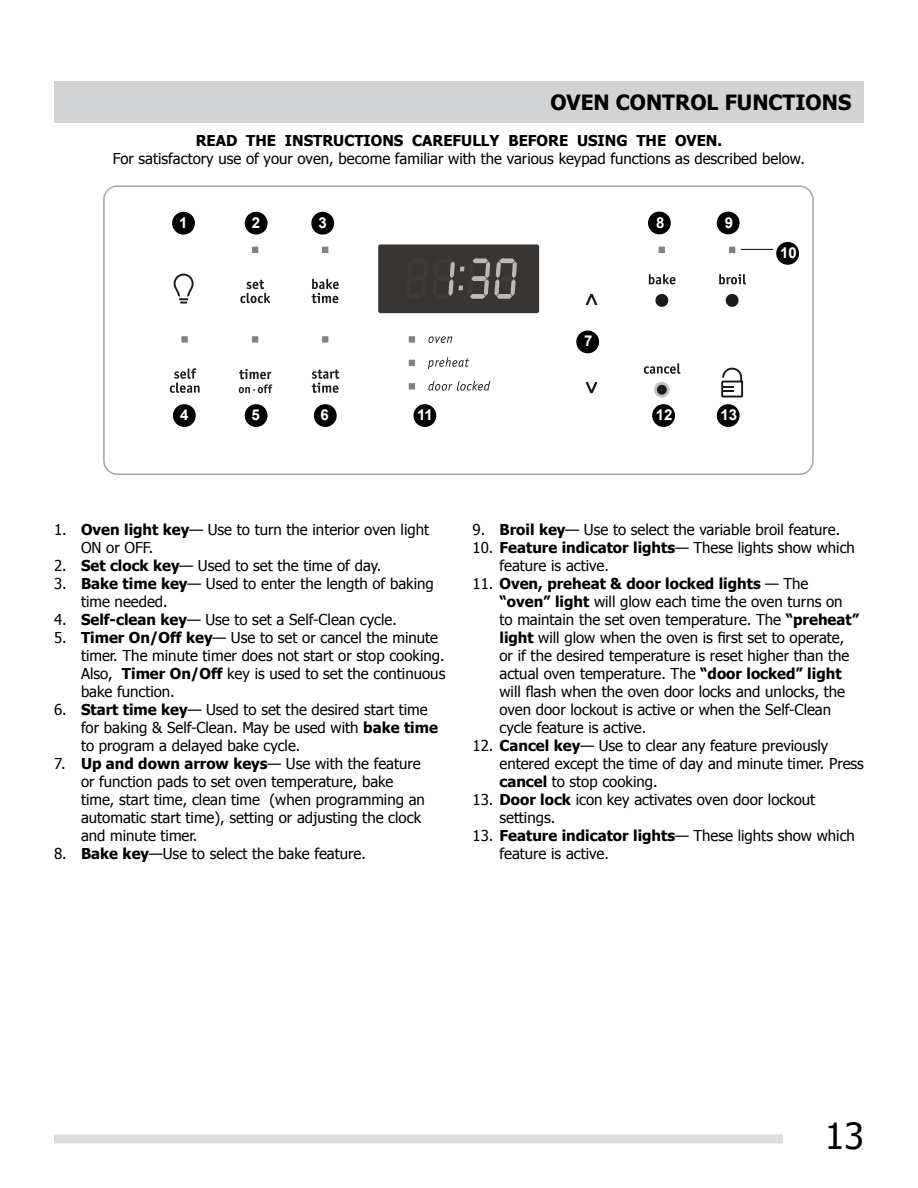
<style>
.page{position:relative;width:918px;height:1188px;background:#fff}
.page>*{position:absolute;margin:0;border:0;box-sizing:border-box;transform-origin:0 0}
.t1{font:36px "Tahoma";color:#000}
.t2{font:700 21px "Tahoma";color:#000}
.t3{font:15px/18px "Tahoma";color:#000}
.t4{font:700 15px "Tahoma";color:#000}
.t5{font:700 15px "Arial";color:#fff}
.s1{font-weight:700}
</style>
<div class="page">
<div style="left:54px;top:81px;width:810px;height:42px;background:#d1d3d4"></div>
<div style="left:54px;top:1134px;width:729px;height:9px;background:#dcddde"></div>
<svg style="left:103px;top:185px;width:711px;height:290px"></svg>
<svg style="left:654px;top:382px;width:16px;height:16px"></svg>
<svg style="left:322px;top:247px;width:6px;height:6px"></svg>
<svg style="left:659px;top:247px;width:6px;height:6px"></svg>
<svg style="left:729px;top:247px;width:6px;height:6px"></svg>
<svg style="left:586px;top:382px;width:11px;height:11px"></svg>
<svg style="left:586px;top:294px;width:11px;height:11px"></svg>
<svg style="left:174px;top:274px;width:20px;height:30px"></svg>
<svg style="left:721px;top:368px;width:22px;height:30px"></svg>
<svg style="left:240px;top:280px;width:30px;height:23px"></svg>
<svg style="left:252px;top:247px;width:6px;height:6px"></svg>
<svg style="left:428px;top:381px;width:62px;height:10px"></svg>
<svg style="left:428px;top:357px;width:41px;height:12px"></svg>
<svg style="left:428px;top:336px;width:24px;height:7px"></svg>
<svg style="left:170px;top:368px;width:30px;height:25px"></svg>
<svg style="left:181px;top:336px;width:7px;height:7px"></svg>
<svg style="left:252px;top:336px;width:6px;height:7px"></svg>
<svg style="left:322px;top:336px;width:6px;height:7px"></svg>
<svg style="left:312px;top:279px;width:27px;height:24px"></svg>
<svg style="left:239px;top:369px;width:33px;height:24px"></svg>
<svg style="left:312px;top:369px;width:27px;height:24px"></svg>
<svg style="left:655px;top:294px;width:13px;height:13px"></svg>
<svg style="left:649px;top:274px;width:26px;height:10px"></svg>
<svg style="left:726px;top:294px;width:13px;height:13px"></svg>
<svg style="left:719px;top:274px;width:27px;height:10px"></svg>
<svg style="left:644px;top:363px;width:36px;height:11px"></svg>
<svg style="left:409px;top:336px;width:6px;height:7px"></svg>
<svg style="left:409px;top:360px;width:6px;height:6px"></svg>
<svg style="left:409px;top:383px;width:6px;height:6px"></svg>
<svg style="left:378px;top:244px;width:161px;height:69px;background:#44413e"></svg>
<div style="left:173px;top:213px;width:21px;height:21px;background:#000;border-radius:50%"></div>
<div style="left:172px;top:212px;width:23px;height:23px;border:2px solid #000;border-radius:50%"></div>
<div style="left:245px;top:213px;width:22px;height:21px;background:#000;border-radius:50%"></div>
<div style="left:245px;top:212px;width:23px;height:23px;border:2px solid #000;border-radius:50%"></div>
<div style="left:312px;top:213px;width:21px;height:21px;background:#000;border-radius:50%"></div>
<div style="left:311px;top:212px;width:23px;height:23px;border:2px solid #000;border-radius:50%"></div>
<div style="left:174px;top:405px;width:21px;height:21px;background:#000;border-radius:50%"></div>
<div style="left:173px;top:404px;width:23px;height:23px;border:2px solid #000;border-radius:50%"></div>
<div style="left:245px;top:405px;width:22px;height:21px;background:#000;border-radius:50%"></div>
<div style="left:245px;top:404px;width:23px;height:23px;border:2px solid #000;border-radius:50%"></div>
<div style="left:315px;top:405px;width:21px;height:21px;background:#000;border-radius:50%"></div>
<div style="left:314px;top:404px;width:23px;height:23px;border:2px solid #000;border-radius:50%"></div>
<div style="left:577px;top:331px;width:21px;height:22px;background:#000;border-radius:50%"></div>
<div style="left:576px;top:331px;width:23px;height:22px;border:2px solid #000;border-radius:50%"></div>
<div style="left:649px;top:212px;width:21px;height:22px;background:#000;border-radius:50%"></div>
<div style="left:648px;top:212px;width:23px;height:22px;border:2px solid #000;border-radius:50%"></div>
<div style="left:718px;top:212px;width:21px;height:22px;background:#000;border-radius:50%"></div>
<div style="left:717px;top:212px;width:23px;height:22px;border:2px solid #000;border-radius:50%"></div>
<div style="left:777px;top:243px;width:21px;height:21px;background:#000;border-radius:50%"></div>
<div style="left:776px;top:242px;width:23px;height:23px;border:2px solid #000;border-radius:50%"></div>
<div style="left:414px;top:405px;width:22px;height:21px;background:#000;border-radius:50%"></div>
<div style="left:413px;top:404px;width:23px;height:23px;border:2px solid #000;border-radius:50%"></div>
<div style="left:653px;top:405px;width:21px;height:21px;background:#000;border-radius:50%"></div>
<div style="left:652px;top:404px;width:23px;height:23px;border:2px solid #000;border-radius:50%"></div>
<div style="left:718px;top:405px;width:21px;height:21px;background:#000;border-radius:50%"></div>
<div style="left:717px;top:404px;width:23px;height:23px;border:2px solid #000;border-radius:50%"></div>
<hr style="left:741px;top:249px;width:32px;height:1px;background:#000">
<h2 class="t2" style="left:550px;top:87px;width:302px">OVEN CONTROL FUNCTIONS</h2>
<p class="t4" style="left:196px;top:130px;width:528px">READ THE INSTRUCTIONS CAREFULLY BEFORE USING THE OVEN.</p>
<p class="t3" style="left:113px;top:149px;width:694px">For satisfactory use of your oven, become familiar with the various keypad functions as described below.</p>
<p class="t5" style="left:179px;top:212px;width:10px">1</p>
<p class="t5" style="left:252px;top:212px;width:10px">2</p>
<p class="t5" style="left:318px;top:212px;width:10px">3</p>
<p class="t5" style="left:180px;top:405px;width:10px">4</p>
<p class="t5" style="left:251px;top:405px;width:10px">5</p>
<p class="t5" style="left:321px;top:405px;width:10px">6</p>
<p class="t5" style="left:584px;top:331px;width:10px">7</p>
<p class="t5" style="left:656px;top:212px;width:10px">8</p>
<p class="t5" style="left:725px;top:212px;width:10px">9</p>
<p class="t5" style="left:417px;top:405px;width:17px">11</p>
<p class="t5" style="left:656px;top:405px;width:18px">12</p>
<p class="t5" style="left:720px;top:405px;width:18px">13</p>
<p class="t5" style="left:780px;top:243px;width:18px">10</p>
<p class="t3" style="left:81px;top:520px;width:350px;text-indent:-27px">1. <span class="s1">Oven light key</span>— Use to turn the interior oven light<br>ON or OFF.</p>
<p class="t3" style="left:54px;top:556px;width:329px">2. <span class="s1">Set clock key</span>— Used to set the time of day.</p>
<p class="t3" style="left:81px;top:574px;width:354px;text-indent:-27px">3. <span class="s1">Bake time key</span>— Used to enter the length of baking time needed.</p>
<p class="t3" style="left:54px;top:610px;width:344px">4. <span class="s1">Self-clean key</span>— Use to set a Self-Clean cycle.</p>
<p class="t3" style="left:81px;top:628px;width:366px;text-indent:-27px">5. <span class="s1">Timer On/Off key</span>— Use to set or cancel the minute timer. The minute timer does not start or stop cooking.<br>Also, <span class="s1">Timer On/Off</span> key is used to set the continuous bake function.</p>
<p class="t3" style="left:81px;top:700px;width:359px;text-indent:-27px">6. <span class="s1">Start time key</span>— Used to set the desired start time for baking &amp; Self-Clean. May be used with <span class="s1">bake time </span>to program a delayed bake cycle.</p>
<p class="t3" style="left:81px;top:754px;width:346px;text-indent:-27px">7. <span class="s1">Up and down arrow keys</span>— Use with the feature or function pads to set oven temperature, bake time, start time, clean time (when programming an automatic start time), setting or adjusting the clock and minute timer.</p>
<p class="t3" style="left:54px;top:844px;width:313px">8. <span class="s1">Bake key</span>—Use to select the bake feature.</p>
<p class="t3" style="left:472px;top:520px;width:369px">9. <span class="s1">Broil key</span>— Use to select the variable broil feature.</p>
<p class="t3" style="left:500px;top:538px;width:357px;text-indent:-27px">10. <span class="s1">Feature indicator lights</span>— These lights show which feature is active.</p>
<p class="t3" style="left:500px;top:574px;width:361px;text-indent:-27px">11. <span class="s1">Oven, preheat &amp; door locked lights</span> — The <span class="s1">“oven” light</span> will glow each time the oven turns on to maintain the set oven temperature. The <span class="s1">“preheat” light</span> will glow when the oven is first set to operate, or if the desired temperature is reset higher than the actual oven temperature. The <span class="s1">“door locked” light </span>will flash when the oven door locks and unlocks, the oven door lockout is active or when the Self-Clean cycle feature is active.</p>
<p class="t3" style="left:500px;top:736px;width:366px;text-indent:-27px">12. <span class="s1">Cancel key</span>— Use to clear any feature previously entered except the time of day and minute timer. Press <span class="s1">cancel</span> to stop cooking.</p>
<p class="t3" style="left:500px;top:790px;width:317px;text-indent:-27px">13. <span class="s1">Door lock</span> icon key activates oven door lockout settings.</p>
<p class="t3" style="left:500px;top:826px;width:357px;text-indent:-27px">13. <span class="s1">Feature indicator lights</span>— These lights show which feature is active.</p>
<h1 class="t1" style="left:825px;top:1112px;width:41px">13</h1>
</div>
